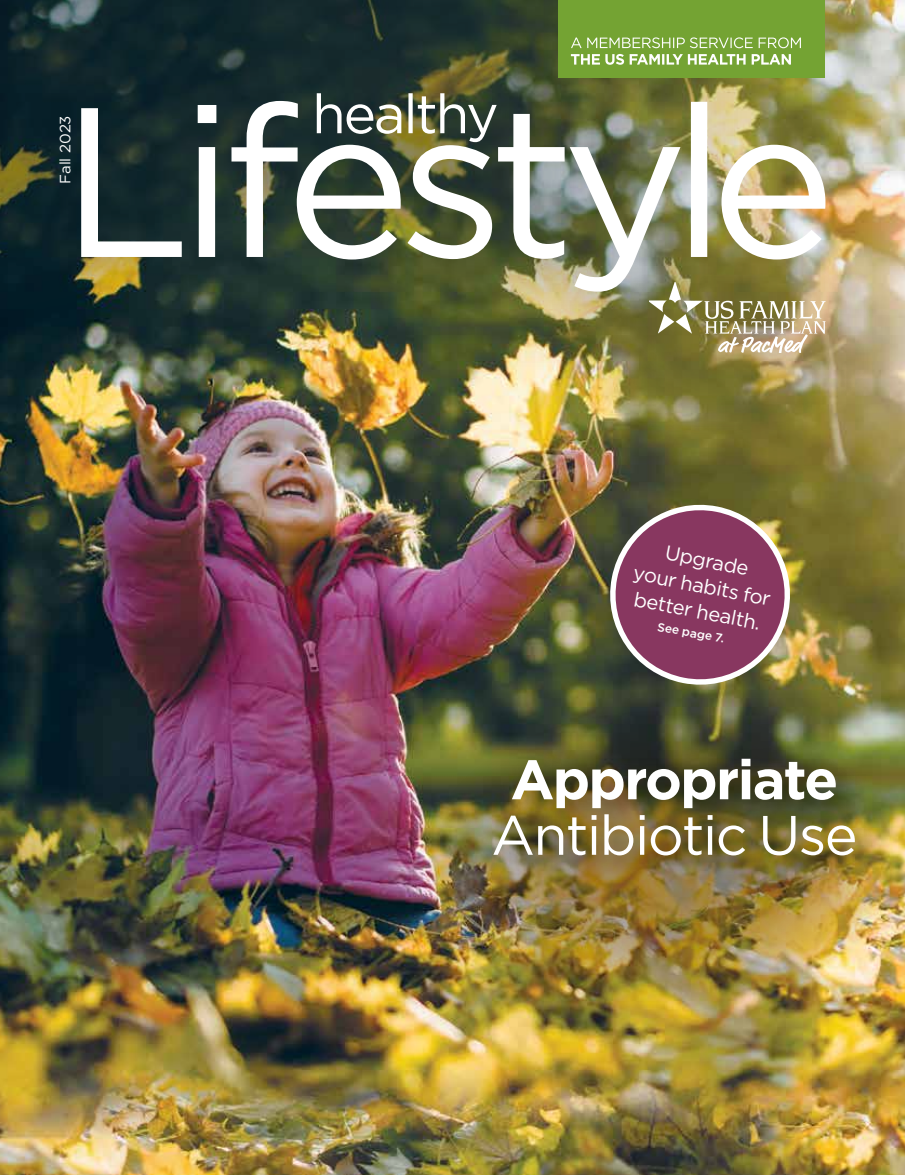
<style>
.page{position:relative;width:905px;height:1175px;background:#fff}
.page>*{position:absolute;margin:0;border:0;box-sizing:border-box;transform-origin:0 0}
.t1{font:55.5px "Gotham OTF Book";letter-spacing:-.03em;color:#fff}
.t2{font:700 55.5px "Gotham OTF";letter-spacing:-.03em;color:#fff}
.t3{font:20.25px/25.7px "Gotham OTF Book";color:#fff;text-align:center}
.t4{font:15px "Gotham OTF Book";color:#fff}
.t5{font:12px "Gotham OTF Medium";color:#fff}
</style>
<div class="page">
<img style="left:0;top:634px;width:904px;height:540px">
<img style="left:0;top:0;width:904px;height:634px">
<img style="left:549px;top:305px;width:355px;height:719px">
<img style="left:81px;top:101px;width:744px;height:190px">
<svg style="left:317px;top:93px;width:179px;height:49px"></svg>
<div style="left:557px;top:0;width:267px;height:78px;background:#74a333"></div>
<svg style="left:571px;top:54px;width:220px;height:11px"></svg>
<svg style="left:571px;top:37px;width:230px;height:11px"></svg>
<svg style="left:650px;top:283px;width:175px;height:70px;background:#a09668"></svg>
<img style="left:424px;top:711px;width:470px;height:302px;border-radius:50%">
<div style="left:482px;top:746px;width:404px;height:141px;background:#000;opacity:.58"></div>
<svg style="left:599px;top:493px;width:202px;height:196px;background:#84565c"></svg>
<p class="t4" style="left:57px;top:184px;width:70px;rotate:-90deg">Fall 2023</p>
<p class="t3" style="left:641px;top:534px;width:141px;rotate:11deg">Upgrade<br>your habits for better health.</p>
<p class="t5" style="left:658px;top:620px;width:70px;rotate:10deg">See page 7.</p>
<h1 class="t2" style="left:510px;top:747px;width:329px">Appropriate</h1>
<h1 class="t1" style="left:491px;top:804px;width:368px">Antibiotic Use</h1>
</div>
